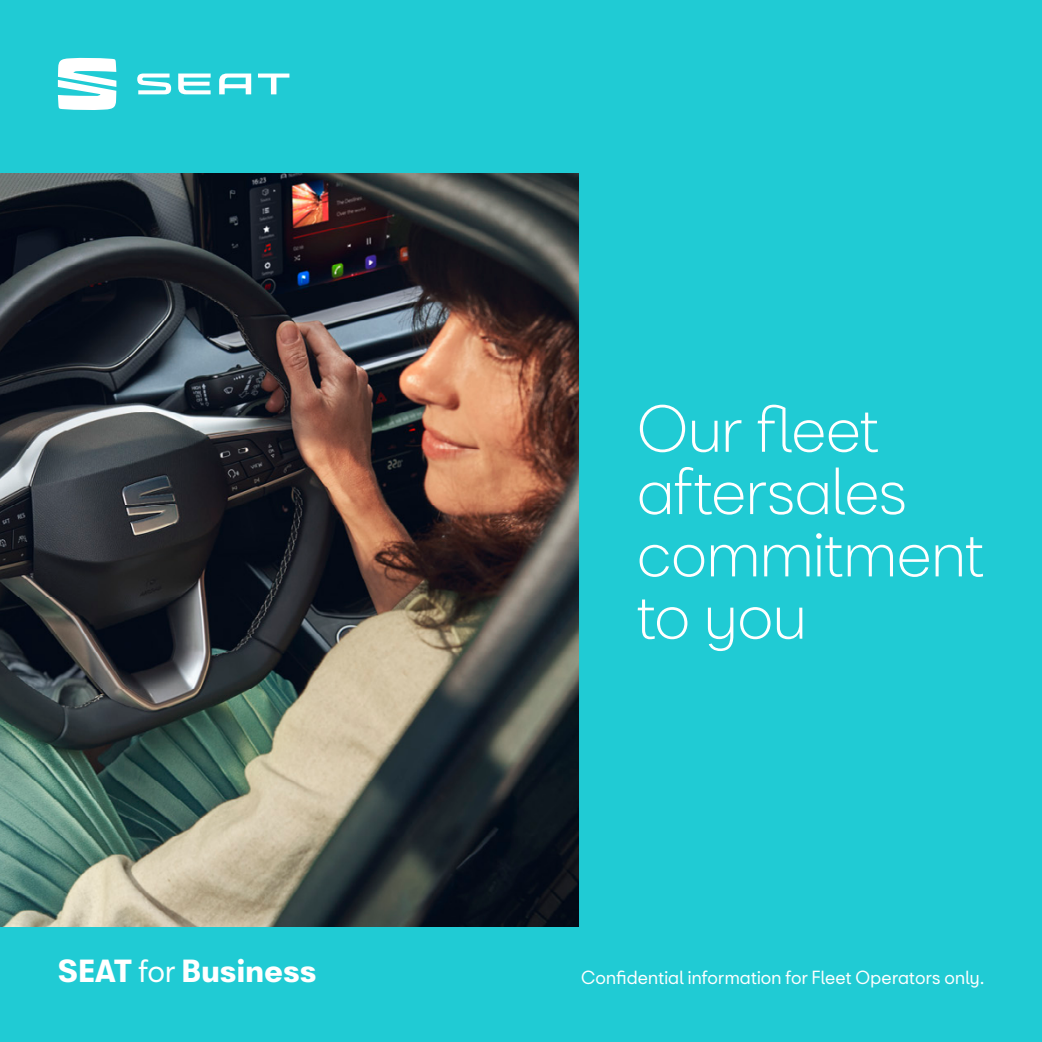
<style>
.page{position:relative;width:1042px;height:1042px;background:#20cbd4}
.page>*{position:absolute;margin:0;border:0;box-sizing:border-box;transform-origin:0 0}
.t1{font:300 61.25px/62.3px "Seat Bcn";letter-spacing:-.005em;color:#fff}
.t2{font:700 29.4px "Seat Bcn";letter-spacing:.01em;color:#fff}
.t3{font:17.5px "Seat Bcn";letter-spacing:.01em;color:#fff}
.s1{font-weight:400}
</style>
<div class="page">
<img style="left:0;top:174px;width:579px;height:752px">
<svg style="left:137px;top:74px;width:152px;height:20px"></svg>
<svg style="left:58px;top:58px;width:58px;height:52px"></svg>
<h1 class="t1" style="left:637px;top:389px;width:350px">Our fleet aftersales commitment to you</h1>
<h2 class="t2" style="left:58px;top:945px;width:260px">SEAT <span class="s1">for</span> Business</h2>
<p class="t3" style="left:581px;top:962px;width:404px">Confidential information for Fleet Operators only.</p>
</div>
